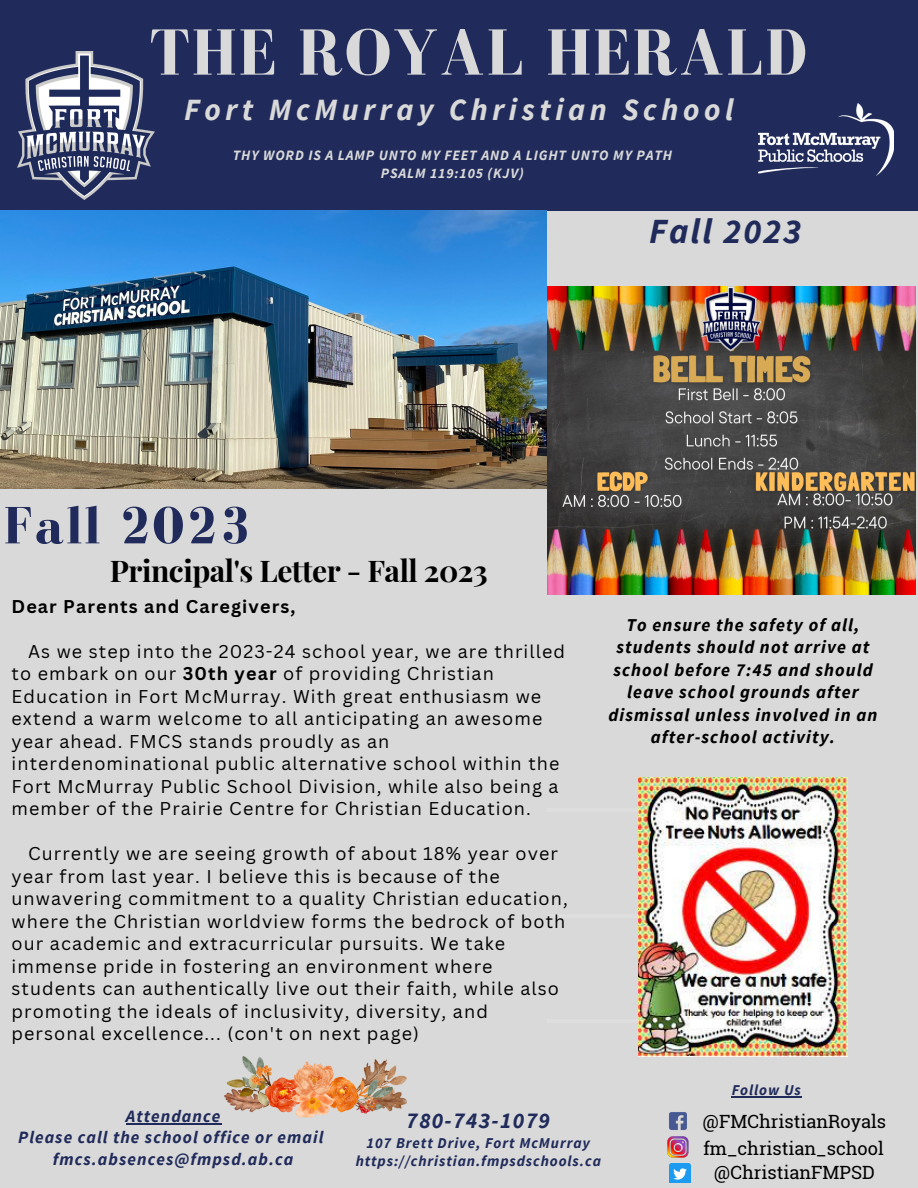
<style>
.page{position:relative;width:918px;height:1188px;background:#d9d9d9}
.page>*{position:absolute;margin:0;border:0;box-sizing:border-box;transform-origin:0 0}
.t1{font:700 67.05px "Bodoni FLF";letter-spacing:.02em;color:#d9d9d9}
.t2{font:700 53.85px "Bodoni FLF";letter-spacing:.03em;color:#202b5b}
.t3{font:italic 700 35.25px "Source Sans Pro";letter-spacing:.06em;color:#202b5b}
.t4{font:italic 700 30.9px "Source Sans Pro";letter-spacing:.15em;color:#d9d9d9}
.t5{font:700 30px "Playfair Display";letter-spacing:-.015em;color:#000}
.t6{font:italic 700 22.5px "Source Sans Pro";letter-spacing:.06em;color:#202b5b}
.t7{font:18.3px "Roboto Slab";color:#000}
.t8{font:18px/22.5px "Canva Sans";letter-spacing:.06em;color:#000}
.t9{font:italic 700 18px/22.5px "Source Sans Pro";letter-spacing:.06em;color:#000;text-align:center}
.t10{font:700 18px "Canva Sans";letter-spacing:.06em;color:#000}
.t11{font:italic 700 17.25px "Source Sans Pro";letter-spacing:.06em;color:#202b5b}
.t12{font:italic 700 15px "Source Sans Pro";letter-spacing:.06em;color:#202b5b}
.t13{font:italic 700 14.25px "Source Sans Pro";letter-spacing:.06em;color:#d9d9d9}
.s1{font-weight:700}
</style>
<div class="page">
<div style="left:0;top:0;width:918px;height:211px;background:#202b5b"></div>
<hr style="left:548px;top:808px;width:267px;height:3px;background:#fff">
<hr style="left:548px;top:914px;width:267px;height:3px;background:#fff">
<hr style="left:548px;top:1020px;width:267px;height:3px;background:#fff">
<img style="left:18px;top:52px;width:137px;height:147px">
<img style="left:759px;top:104px;width:135px;height:72px">
<img style="left:667px;top:1112px;width:22px;height:46px">
<img style="left:670px;top:1164px;width:20px;height:19px">
<img style="left:638px;top:778px;width:210px;height:279px">
<img style="left:0;top:210px;width:547px;height:278px">
<img style="left:548px;top:287px;width:367px;height:308px">
<hr style="left:126px;top:1123px;width:95px;height:1px;background:#202b5b">
<hr style="left:732px;top:1096px;width:70px;height:1px;background:#202b5b">
<img style="left:224px;top:1057px;width:183px;height:61px">
<p class="t1" style="left:149px;top:16px;width:659px">THE ROYAL HERALD</p>
<p class="t4" style="left:184px;top:89px;width:551px">Fort McMurray Christian School</p>
<p class="t13" style="left:233px;top:146px;width:441px">THY WORD IS A LAMP UNTO MY FEET AND A LIGHT UNTO MY PATH</p>
<p class="t13" style="left:381px;top:164px;width:145px">PSALM 119:105 (KJV)</p>
<p class="t3" style="left:649px;top:208px;width:154px">Fall 2023</p>
<p class="t2" style="left:4px;top:496px;width:249px">Fall 2023</p>
<p class="t5" style="left:110px;top:550px;width:379px">Principal's Letter - Fall 2023</p>
<p class="t10" style="left:12px;top:593px;width:285px">Dear Parents and Caregivers,</p>
<p class="t8" style="left:12px;top:639px;width:555px;text-indent:16px">As we step into the 2023-24 school year, we are thrilled to embark on our <span class="s1">30th year</span> of providing Christian Education in Fort McMurray. With great enthusiasm we extend a warm welcome to all anticipating an awesome year ahead. FMCS stands proudly as an interdenominational public alternative school within the Fort McMurray Public School Division, while also being a member of the Prairie Centre for Christian Education.</p>
<p class="t8" style="left:12px;top:842px;width:558px;text-indent:16px">Currently we are seeing growth of about 18% year over year from last year. I believe this is because of the unwavering commitment to a quality Christian education, where the Christian worldview forms the bedrock of both our academic and extracurricular pursuits. We take immense pride in fostering an environment where students can authentically live out their faith, while also promoting the ideals of inclusivity, diversity, and personal excellence... (con't on next page)</p>
<p class="t9" style="left:609px;top:613px;width:270px">To ensure the safety of all, students should not arrive at school before 7:45 and should leave school grounds after dismissal unless involved in an after-school activity.</p>
<p class="t11" style="left:126px;top:1105px;width:96px">Attendance</p>
<p class="t11" style="left:18px;top:1126px;width:307px">Please call the school office or email</p>
<p class="t11" style="left:53px;top:1148px;width:242px">fmcs.absences@fmpsd.ab.ca</p>
<p class="t6" style="left:406px;top:1106px;width:145px">780-743-1079</p>
<p class="t12" style="left:367px;top:1133px;width:225px">107 Brett Drive, Fort McMurray</p>
<p class="t12" style="left:356px;top:1151px;width:247px">https://christian.fmpsdschools.ca</p>
<p class="t12" style="left:732px;top:1080px;width:71px">Follow Us</p>
<p class="t7" style="left:703px;top:1109px;width:185px">@FMChristianRoyals</p>
<p class="t7" style="left:703px;top:1136px;width:182px">fm_christian_school</p>
<p class="t7" style="left:714px;top:1160px;width:162px">@ChristianFMPSD</p>
</div>
